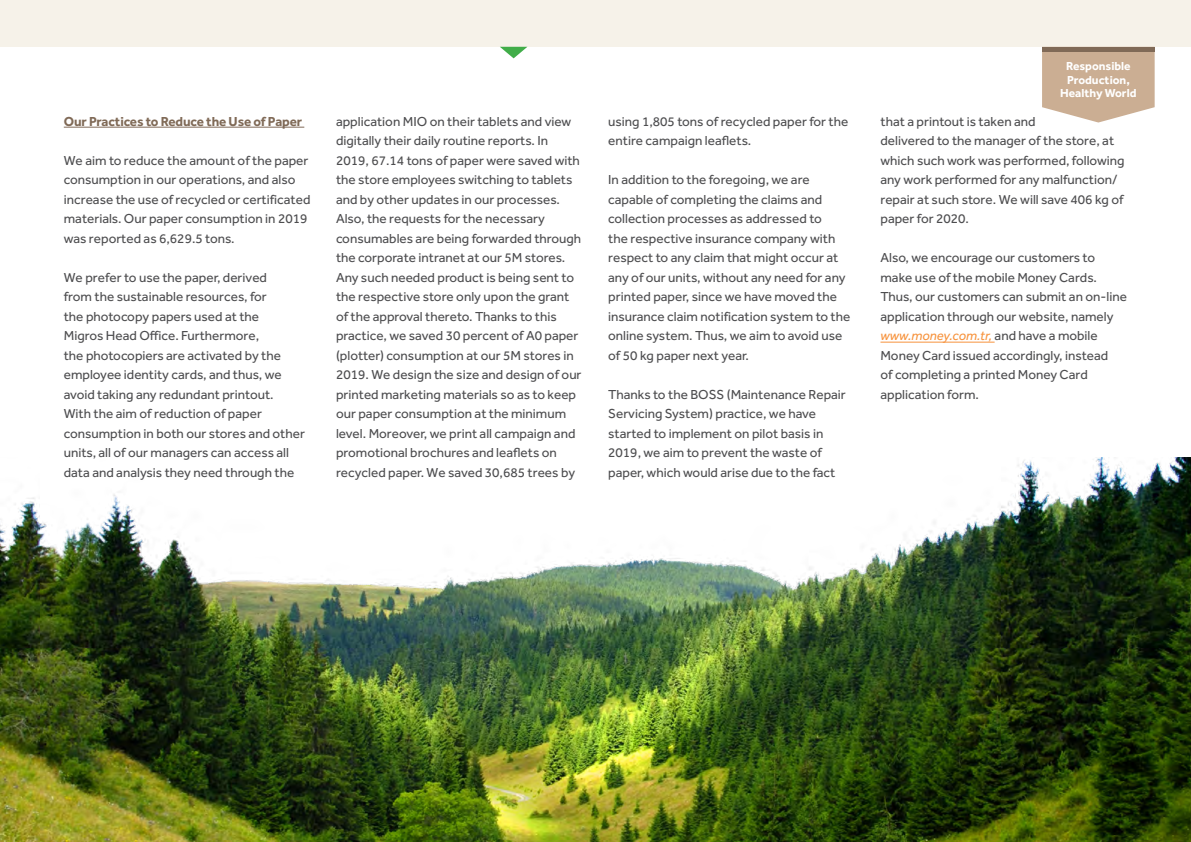
<style>
.page{position:relative;width:1191px;height:842px;background:#fff}
.page>*{position:absolute;margin:0;border:0;box-sizing:border-box;transform-origin:0 0}
.t1{font:13.5px/19.5px "Effra Std";color:#4d4d4f}
.t2{font:700 13.5px "Effra Std";letter-spacing:-.01em;color:#806a57}
.t3{font:700 12px/13.5px "Effra Std";color:#fff;text-align:center}
.s1{font-style:italic;color:#f7933d}
</style>
<div class="page">
<div style="left:0;top:0;width:1191px;height:47px;background:#f6f2e9"></div>
<svg style="left:500px;top:47px;width:27px;height:11px"></svg>
<img style="left:0;top:458px;width:1191px;height:384px">
<hr style="left:64px;top:127px;width:240px;height:1px;background:#806a57">
<hr style="left:880px;top:342px;width:114px;height:1px;background:#f7933d">
<svg style="left:1042px;top:51px;width:112px;height:72px;background:#cfb69e"></svg>
<hr style="left:1042px;top:47px;width:112px;height:4px;background:#806a57">
<p class="t2" style="left:64px;top:113px;width:240px">Our Practices to Reduce the Use of Paper</p>
<p class="t1" style="left:64px;top:150px;width:248px">We aim to reduce the amount of the paper consumption in our operations, and also increase the use of recycled or certificated materials. Our paper consumption in 2019 was reported as 6,629.5 tons.</p>
<p class="t1" style="left:64px;top:267px;width:243px">We prefer to use the paper, derived<br>from the sustainable resources, for<br>the photocopy papers used at the<br>Migros Head Office. Furthermore,<br>the photocopiers are activated by the employee identity cards, and thus, we avoid taking any redundant printout.<br>With the aim of reduction of paper consumption in both our stores and other units, all of our managers can access all data and analysis they need through the</p>
<p class="t1" style="left:336px;top:111px;width:247px">application MIO on their tablets and view digitally their daily routine reports. In 2019, 67.14 tons of paper were saved with the store employees switching to tablets and by other updates in our processes.<br>Also, the requests for the necessary consumables are being forwarded through the corporate intranet at our 5M stores.<br>Any such needed product is being sent to the respective store only upon the grant of the approval thereto. Thanks to this practice, we saved 30 percent of A0 paper (plotter) consumption at our 5M stores in 2019. We design the size and design of our printed marketing materials so as to keep our paper consumption at the minimum level. Moreover, we print all campaign and promotional brochures and leaflets on recycled paper. We saved 30,685 trees by</p>
<p class="t1" style="left:608px;top:111px;width:242px">using 1,805 tons of recycled paper for the entire campaign leaflets.</p>
<p class="t1" style="left:608px;top:170px;width:244px">In addition to the foregoing, we are capable of completing the claims and collection processes as addressed to<br>the respective insurance company with respect to any claim that might occur at any of our units, without any need for any printed paper, since we have moved the insurance claim notification system to the online system. Thus, we aim to avoid use of 50 kg paper next year.</p>
<p class="t1" style="left:608px;top:384px;width:239px">Thanks to the BOSS (Maintenance Repair Servicing System) practice, we have started to implement on pilot basis in 2019, we aim to prevent the waste of paper, which would arise due to the fact</p>
<p class="t3" style="left:1060px;top:59px;width:78px">Responsible<br>Production,<br>Healthy World</p>
<p class="t1" style="left:880px;top:111px;width:246px">that a printout is taken and<br>delivered to the manager of the store, at which such work was performed, following any work performed for any malfunction/ repair at such store. We will save 406 kg of paper for 2020.</p>
<p class="t1" style="left:880px;top:248px;width:248px">Also, we encourage our customers to make use of the mobile Money Cards.<br>Thus, our customers can submit an on-line application through our website, namely <span class="s1">www.money.com.tr,</span> and have a mobile Money Card issued accordingly, instead<br>of completing a printed Money Card application form.</p>
</div>
